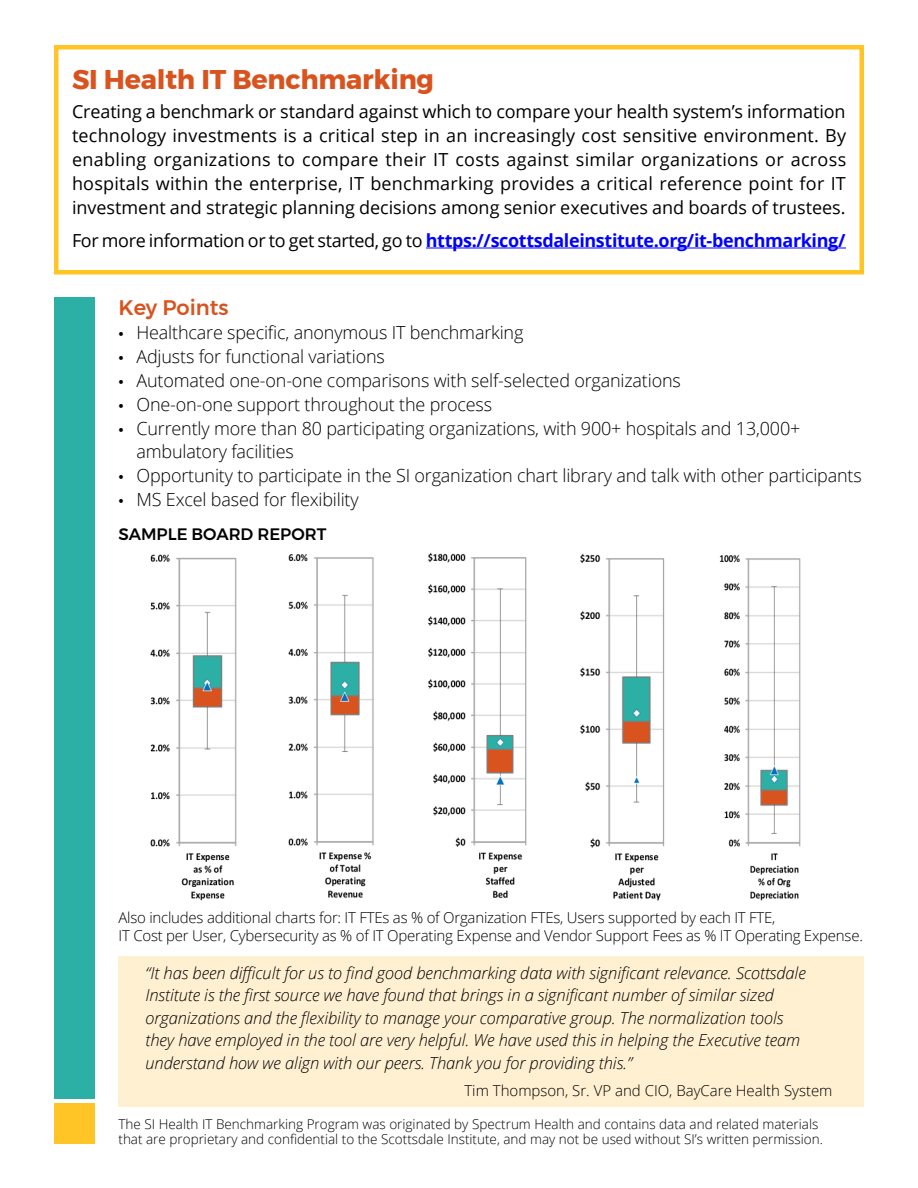
<style>
.page{position:relative;width:918px;height:1188px;background:#fff}
.page>*{position:absolute;margin:0;border:0;box-sizing:border-box;transform-origin:0 0}
.t1{font:700 27px "Montserrat";letter-spacing:-.01em;color:#d9531e}
.t2{font:500 21px "Montserrat";color:#d9531e}
.t3{font:18px/24px "Open Sans";color:#000;text-align:justify}
.t4{font:300 18px/22.5px "Open Sans";letter-spacing:-.01em;color:#000}
.t5{font:700 18px "Open Sans";letter-spacing:-.02em;color:#00f}
.t6{font:italic 300 16.5px/22.5px "Open Sans";letter-spacing:-.005em;color:#000}
.t7{font:500 16.5px "Montserrat";color:#000}
.t8{font:300 15px/18px "Open Sans";letter-spacing:-.015em;color:#000}
.t9{font:300 13.5px/15px "Open Sans";color:#000}
.s1{font-weight:400;color:#000}
.s2{font-family:"Montserrat";font-weight:500}
</style>
<div class="page">
<div style="left:118px;top:956px;width:746px;height:150px;background:#fff0d2"></div>
<div style="left:54px;top:45px;width:810px;height:229px;border:4px solid #ffc425"></div>
<hr style="left:426px;top:248px;width:420px;height:1px;background:#00f">
<div style="left:54px;top:298px;width:40px;height:801px;background:#2cafa4"></div>
<div style="left:54px;top:1104px;width:40px;height:40px;background:#ffc425"></div>
<img style="left:150px;top:554px;width:87px;height:347px">
<img style="left:288px;top:554px;width:86px;height:344px">
<img style="left:428px;top:552px;width:99px;height:347px">
<img style="left:580px;top:553px;width:85px;height:348px">
<img style="left:719px;top:555px;width:82px;height:346px">
<h1 class="t1" style="left:72px;top:58px;width:364px">SI Health IT Benchmarking</h1>
<p class="t3" style="left:72px;top:99px;width:776px">Creating a benchmark or standard against which to compare your health system’s information technology investments is a critical step in an increasingly cost sensitive environment. By enabling organizations to compare their IT costs against similar organizations or across hospitals within the enterprise, IT benchmarking provides a critical reference point for IT investment and strategic planning decisions among senior executives and boards of trustees.</p>
<p class="t5" style="left:72px;top:227px;width:775px"><span class="s1">For more information or to get started, go to</span> https://scottsdaleinstitute.org/it-benchmarking/</p>
<p class="t2" style="left:118px;top:291px;width:112px">Key Points</p>
<p class="t4" style="left:118px;top:321px;width:406px"><span class="s2">•</span> Healthcare specific, anonymous IT benchmarking</p>
<p class="t4" style="left:118px;top:345px;width:268px"><span class="s2">•</span> Adjusts for functional variations</p>
<p class="t4" style="left:118px;top:369px;width:564px"><span class="s2">•</span> Automated one-on-one comparisons with self-selected organizations</p>
<p class="t4" style="left:118px;top:393px;width:375px"><span class="s2">•</span> One-on-one support throughout the process</p>
<p class="t4" style="left:136px;top:417px;width:665px;text-indent:-18px"><span class="s2">•</span> Currently more than 80 participating organizations, with 900+ hospitals and 13,000+ ambulatory facilities</p>
<p class="t4" style="left:118px;top:463px;width:745px"><span class="s2">•</span> Opportunity to participate in the SI organization chart library and talk with other participants</p>
<p class="t4" style="left:118px;top:487px;width:242px"><span class="s2">•</span> MS Excel based for flexibility</p>
<p class="t7" style="left:118px;top:521px;width:209px">SAMPLE BOARD REPORT</p>
<p class="t8" style="left:118px;top:908px;width:746px">Also includes additional charts for: IT FTEs as % of Organization FTEs, Users supported by each IT FTE,<br>IT Cost per User, Cybersecurity as % of IT Operating Expense and Vendor Support Fees as % IT Operating Expense.</p>
<p class="t6" style="left:145px;top:961px;width:662px">“It has been difficult for us to find good benchmarking data with significant relevance. Scottsdale Institute is the first source we have found that brings in a significant number of similar sized organizations and the flexibility to manage your comparative group. The normalization tools they have employed in the tool are very helpful. We have used this in helping the Executive team understand how we align with our peers. Thank you for providing this.”</p>
<p class="t8" style="left:464px;top:1081px;width:370px">Tim Thompson, Sr. VP and CIO, BayCare Health System</p>
<p class="t9" style="left:118px;top:1116px;width:706px">The SI Health IT Benchmarking Program was originated by Spectrum Health and contains data and related materials that are proprietary and confidential to the Scottsdale Institute, and may not be used without SI’s written permission.</p>
</div>
